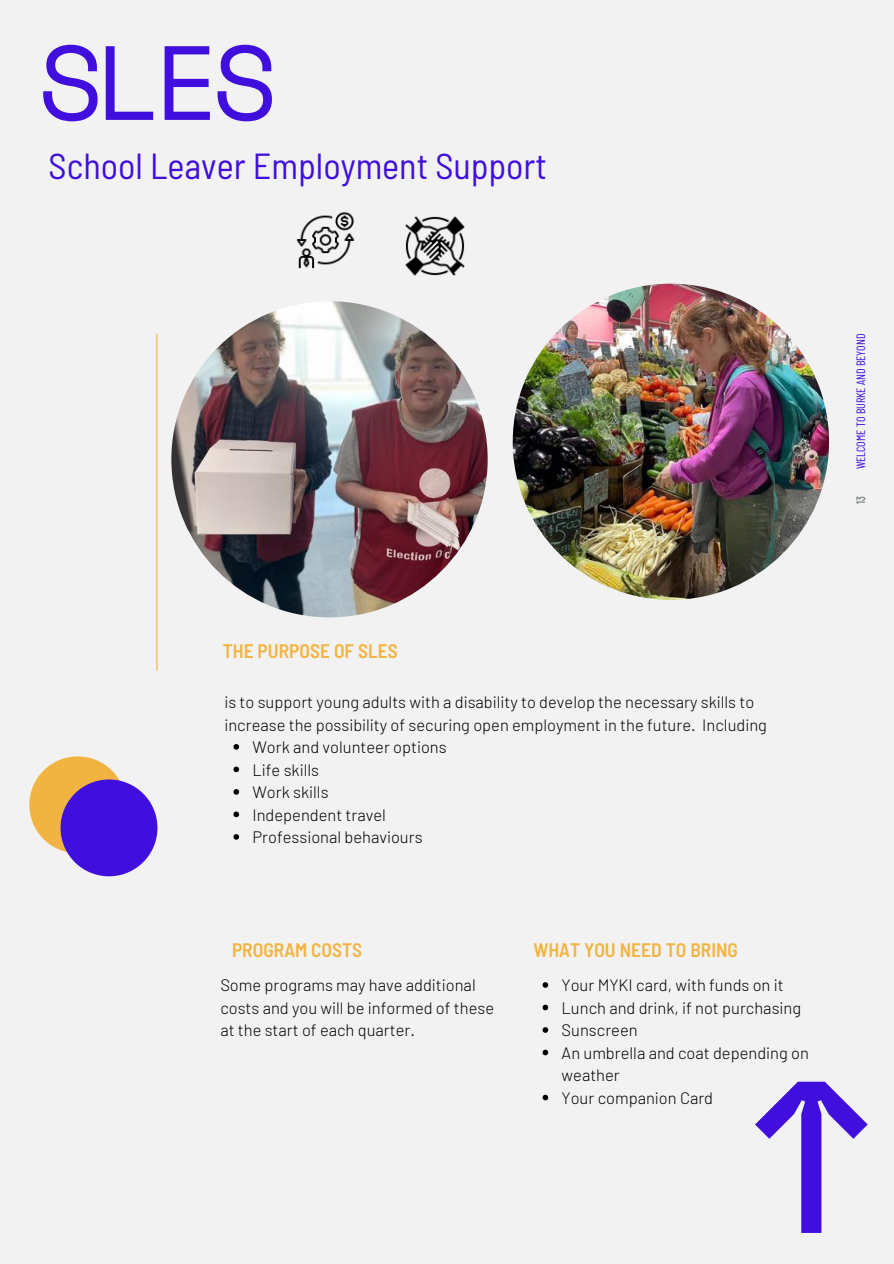
<style>
.page{position:relative;width:894px;height:1264px;background:#fff}
.page>*{position:absolute;margin:0;border:0;box-sizing:border-box;transform-origin:0 0}
.t1{font:279.9px "Space Mono";color:#400fde}
.t2{font:105.15px "Space Mono";color:#400fde}
.t3{font:semi-condensed 36.15px "Barlow";color:#400fde}
.t4{font:600 semi-condensed 19.5px "Barlow";color:#f2b441}
.t5{font:300 16.5px/22.5px "Barlow";color:#000}
.t6{font:12px "Barlow Condensed";color:#400fde}
.t7{font:12px "Barlow Condensed";color:#556262}
</style>
<div class="page">
<div style="left:0;top:0;width:893px;height:1263px;background:#f2f2f2"></div>
<hr style="left:156px;top:333px;width:1px;height:337px;background:#f2b441">
<svg style="left:29px;top:756px;width:128px;height:120px"></svg>
<img style="left:171px;top:301px;width:316px;height:316px;border-radius:50%">
<img style="left:512px;top:284px;width:316px;height:316px;border-radius:50%">
<img style="left:296px;top:211px;width:59px;height:58px">
<img style="left:405px;top:216px;width:60px;height:60px">
<svg style="left:233px;top:744px;width:6px;height:5px"></svg>
<svg style="left:233px;top:766px;width:6px;height:6px"></svg>
<svg style="left:233px;top:789px;width:6px;height:5px"></svg>
<svg style="left:233px;top:811px;width:6px;height:6px"></svg>
<svg style="left:233px;top:834px;width:6px;height:5px"></svg>
<svg style="left:542px;top:982px;width:6px;height:5px"></svg>
<svg style="left:542px;top:1004px;width:6px;height:6px"></svg>
<svg style="left:542px;top:1027px;width:6px;height:5px"></svg>
<svg style="left:542px;top:1049px;width:6px;height:6px"></svg>
<svg style="left:542px;top:1094px;width:6px;height:6px"></svg>
<h2 class="t2" style="left:38px;top:2px;width:240px">SLES</h2>
<h3 class="t3" style="left:49px;top:142px;width:499px">School Leaver Employment Support</h3>
<p class="t4" style="left:223px;top:638px;width:176px">THE PURPOSE OF SLES</p>
<p class="t5" style="left:224px;top:690px;width:531px">is to support young adults with a disability to develop the necessary skills to</p>
<p class="t5" style="left:224px;top:712px;width:544px">increase the possibility of securing open employment in the future. Including</p>
<p class="t5" style="left:252px;top:735px;width:196px">Work and volunteer options</p>
<p class="t5" style="left:252px;top:757px;width:68px">Life skills</p>
<p class="t5" style="left:252px;top:780px;width:77px">Work skills</p>
<p class="t5" style="left:252px;top:802px;width:135px">Independent travel</p>
<p class="t5" style="left:252px;top:825px;width:171px">Professional behaviours</p>
<p class="t6" style="left:852px;top:469px;width:137px;rotate:-90deg">WELCOME TO BURKE AND BEYOND</p>
<p class="t7" style="left:852px;top:504px;width:9px;rotate:-90deg">13</p>
<p class="t4" style="left:232px;top:937px;width:132px">PROGRAM COSTS</p>
<p class="t5" style="left:220px;top:973px;width:275px">Some programs may have additional costs and you will be informed of these at the start of each quarter.</p>
<p class="t4" style="left:533px;top:937px;width:206px">WHAT YOU NEED TO BRING</p>
<p class="t5" style="left:561px;top:973px;width:249px">Your MYKI card, with funds on it<br>Lunch and drink, if not purchasing<br>Sunscreen<br>An umbrella and coat depending on weather<br>Your companion Card</p>
<h1 class="t1" style="left:595px;top:1242px;width:173px;rotate:-90deg">→</h1>
</div>
